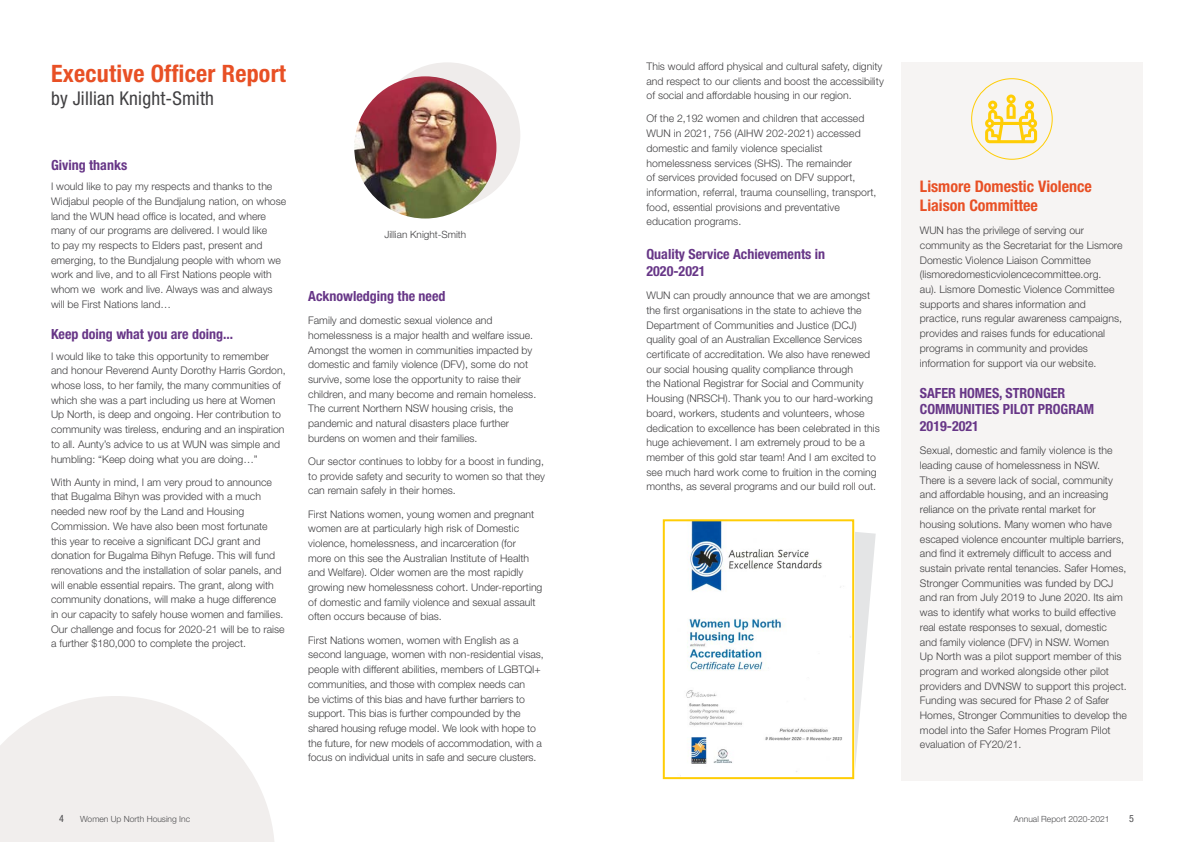
<style>
.page{position:relative;width:1191px;height:842px;background:#fff}
.page>*{position:absolute;margin:0;border:0;box-sizing:border-box;transform-origin:0 0}
.t1{font:700 condensed 24px "Helvetica Neue LT Std";letter-spacing:.01em;color:#e85025}
.t2{font:condensed 19px "Helvetica Neue LT Std";letter-spacing:.01em;color:#414042}
.t3{font:700 condensed 16px/19.2px "Helvetica Neue LT Std";color:#e85025}
.t4{font:700 condensed 14px/16.8px "Helvetica Neue LT Std";color:#673687}
.t5{font:300 10.5px/14.7px "Helvetica Neue LT Std";color:#414042}
.t6{font:300 10px "Helvetica Neue LT Std";color:#414042}
.t7{font:condensed 10px "Helvetica Neue LT Std";color:#4d4d4f}
.t8{font:300 8.5px "Helvetica Neue LT Std";color:#4d4d4f}
</style>
<div class="page">
<div style="left:374px;top:62px;width:146px;height:146px;background:#efeceb;border-radius:50%"></div>
<img style="left:354px;top:76px;width:142px;height:143px;border-radius:71px">
<div style="left:900px;top:62px;width:242px;height:718px;background:#f6f4f3"></div>
<svg style="left:0;top:696px;width:274px;height:146px;fill:#f1eeed"></svg>
<svg style="left:854px;top:523px;width:21px;height:256px"></svg>
<img style="left:680px;top:522px;width:171px;height:254px">
<div style="left:663px;top:519px;width:191px;height:260px;border:2px solid #ffcd05"></div>
<svg style="left:985px;top:94px;width:52px;height:49px"></svg>
<div style="left:971px;top:78px;width:81px;height:82px;border:1px solid #ffcd05;border-radius:50%"></div>
<h1 class="t1" style="left:51px;top:59px;width:236px">Executive Officer Report</h1>
<h2 class="t2" style="left:51px;top:87px;width:164px">by Jillian Knight-Smith</h2>
<h3 class="t4" style="left:51px;top:156px;width:78px">Giving thanks</h3>
<p class="t5" style="left:51px;top:179px;width:237px">I would like to pay my respects and thanks to the Widjabul people of the Bundjalung nation, on whose land the WUN head office is located, and where many of our programs are delivered. I would like<br>to pay my respects to Elders past, present and emerging, to the Bundjalung people with whom we work and live, and to all First Nations people with whom we work and live. Always was and always will be First Nations land…</p>
<h3 class="t4" style="left:51px;top:326px;width:184px">Keep doing what you are doing...</h3>
<p class="t5" style="left:51px;top:348px;width:236px">I would like to take this opportunity to remember and honour Reverend Aunty Dorothy Harris Gordon, whose loss, to her family, the many communities of which she was a part including us here at Women Up North, is deep and ongoing. Her contribution to community was tireless, enduring and an inspiration to all. Aunty’s advice to us at WUN was simple and humbling: “Keep doing what you are doing…”</p>
<p class="t5" style="left:51px;top:474px;width:235px">With Aunty in mind, I am very proud to announce that Bugalma Bihyn was provided with a much needed new roof by the Land and Housing Commission. We have also been most fortunate this year to receive a significant DCJ grant and donation for Bugalma Bihyn Refuge. This will fund renovations and the installation of solar panels, and will enable essential repairs. The grant, along with community donations, will make a huge difference in our capacity to safely house women and families.<br>Our challenge and focus for 2020-21 will be to raise a further $180,000 to complete the project.</p>
<p class="t6" style="left:384px;top:229px;width:83px">Jillian Knight-Smith</p>
<h3 class="t4" style="left:308px;top:287px;width:139px">Acknowledging the need</h3>
<p class="t5" style="left:308px;top:313px;width:229px">Family and domestic sexual violence and homelessness is a major health and welfare issue.<br>Amongst the women in communities impacted by domestic and family violence (DFV), some do not survive, some lose the opportunity to raise their children, and many become and remain homeless.<br>The current Northern NSW housing crisis, the pandemic and natural disasters place further burdens on women and their families.</p>
<p class="t5" style="left:308px;top:454px;width:238px;text-align:justify">Our sector continues to lobby for a boost in funding, to provide safety and security to women so that they can remain safely in their homes.</p>
<p class="t5" style="left:308px;top:506px;width:236px">First Nations women, young women and pregnant women are at particularly high risk of Domestic violence, homelessness, and incarceration (for<br>more on this see the Australian Institute of Health and Welfare). Older women are the most rapidly growing new homelessness cohort. Under-reporting of domestic and family violence and sexual assault often occurs because of bias.</p>
<p class="t5" style="left:308px;top:632px;width:237px">First Nations women, women with English as a second language, women with non-residential visas, people with different abilities, members of LGBTQI+ communities, and those with complex needs can<br>be victims of this bias and have further barriers to support. This bias is further compounded by the shared housing refuge model. We look with hope to the future, for new models of accommodation, with a focus on individual units in safe and secure clusters.</p>
<p class="t5" style="left:646px;top:59px;width:239px">This would afford physical and cultural safety, dignity and respect to our clients and boost the accessibility of social and affordable housing in our region.</p>
<p class="t5" style="left:646px;top:111px;width:231px">Of the 2,192 women and children that accessed WUN in 2021, 756 (AIHW 202-2021) accessed domestic and family violence specialist homelessness services (SHS). The remainder<br>of services provided focused on DFV support, information, referral, trauma counselling, transport, food, essential provisions and preventative education programs.</p>
<h3 class="t4" style="left:646px;top:246px;width:180px">Quality Service Achievements in<br>2020-2021</h3>
<p class="t5" style="left:646px;top:288px;width:235px">WUN can proudly announce that we are amongst the first organisations in the state to achieve the Department of Communities and Justice (DCJ) quality goal of an Australian Excellence Services certificate of accreditation. We also have renewed our social housing quality compliance through<br>the National Registrar for Social and Community Housing (NRSCH). Thank you to our hard-working board, workers, students and volunteers, whose dedication to excellence has been celebrated in this huge achievement. I am extremely proud to be a member of this gold star team! And I am excited to see much hard work come to fruition in the coming months, as several programs and our build roll out.</p>
<h3 class="t3" style="left:920px;top:176px;width:173px">Lismore Domestic Violence<br>Liaison Committee</h3>
<p class="t5" style="left:920px;top:223px;width:204px">WUN has the privilege of serving our community as the Secretariat for the Lismore Domestic Violence Liaison Committee (lismoredomesticviolencecommittee.org.<br>au). Lismore Domestic Violence Committee supports and shares information and practice, runs regular awareness campaigns, provides and raises funds for educational programs in community and provides information for support via our website.</p>
<h3 class="t4" style="left:920px;top:384px;width:176px">SAFER HOMES, STRONGER<br>COMMUNITIES PILOT PROGRAM<br>2019-2021</h3>
<p class="t5" style="left:920px;top:443px;width:209px">Sexual, domestic and family violence is the leading cause of homelessness in NSW.<br>There is a severe lack of social, community and affordable housing, and an increasing reliance on the private rental market for housing solutions. Many women who have escaped violence encounter multiple barriers, and find it extremely difficult to access and sustain private rental tenancies. Safer Homes, Stronger Communities was funded by DCJ and ran from July 2019 to June 2020. Its aim was to identify what works to build effective real estate responses to sexual, domestic<br>and family violence (DFV) in NSW. Women<br>Up North was a pilot support member of this program and worked alongside other pilot providers and DVNSW to support this project.<br>Funding was secured for Phase 2 of Safer Homes, Stronger Communities to develop the model into the Safer Homes Program Pilot evaluation of FY20/21.</p>
<p class="t7" style="left:59px;top:813px;width:6px">4</p>
<p class="t8" style="left:80px;top:813px;width:112px">Women Up North Housing Inc</p>
<p class="t8" style="left:1014px;top:813px;width:97px">Annual Report 2020-2021</p>
<p class="t7" style="left:1129px;top:813px;width:6px">5</p>
</div>
